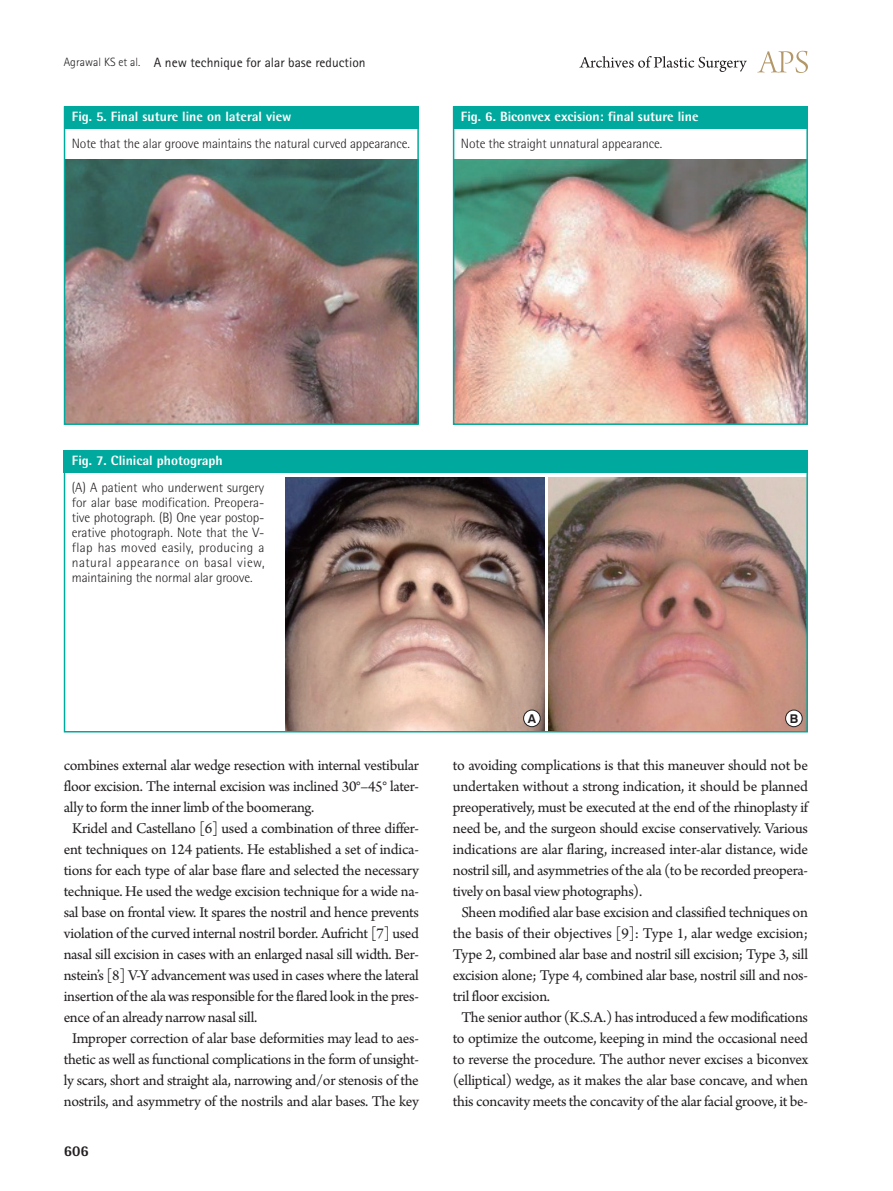
<style>
.page{position:relative;width:893px;height:1191px;background:#fff}
.page>*{position:absolute;margin:0;border:0;box-sizing:border-box;transform-origin:0 0}
.본문{font:15.75px/21px "Arno Pro";letter-spacing:-.02em;color:#231f20;text-align:justify}
.t1{font:800 15px "Rotis Semi Sans Std";color:#231f20}
.그림설명{font:300 13.5px/15px "Rotis Semi Sans Std";letter-spacing:-.01em;color:#231f20;text-align:justify}
.표그림제목{font:800 13.5px "Rotis Semi Sans Std";color:#fff}
.하시라_제목{font:13.5px "Rotis Sans Serif Std";color:#231f20}
.t2{font:700 12.15px "Swiss 721 BT";color:#231f20}
.s1{font-weight:300;font-size:12px}
</style>
<div class="page">
<svg style="left:757px;top:51px;width:51px;height:22px"></svg>
<svg style="left:579px;top:56px;width:168px;height:16px"></svg>
<img style="left:67px;top:160px;width:349px;height:262px">
<div style="left:64px;top:106px;width:354px;height:23px;background:#00a99d"></div>
<div style="left:64px;top:106px;width:355px;height:319px;border:2px solid #00a99d"></div>
<img style="left:456px;top:160px;width:349px;height:262px">
<div style="left:453px;top:106px;width:354px;height:23px;background:#00a99d"></div>
<div style="left:453px;top:106px;width:355px;height:319px;border:2px solid #00a99d"></div>
<div style="left:64px;top:450px;width:744px;height:23px;background:#00a99d"></div>
<img style="left:286px;top:477px;width:259px;height:252px">
<img style="left:549px;top:477px;width:256px;height:252px">
<div style="left:64px;top:450px;width:744px;height:282px;border:2px solid #00a99d"></div>
<div style="left:524px;top:710px;width:16px;height:16px;background:#fff;border-radius:50%"></div>
<div style="left:523px;top:710px;width:17px;height:17px;border:1px solid #231f20;border-radius:50%"></div>
<div style="left:786px;top:710px;width:16px;height:16px;background:#fff;border-radius:50%"></div>
<div style="left:785px;top:710px;width:17px;height:17px;border:1px solid #231f20;border-radius:50%"></div>
<p class="하시라_제목" style="left:64px;top:54px;width:303px"><span class="s1">Agrawal KS et al.</span> A new technique for alar base reduction</p>
<p class="표그림제목" style="left:72px;top:108px;width:221px">Fig. 5. Final suture line on lateral view</p>
<p class="그림설명" style="left:72px;top:136px;width:340px">Note that the alar groove maintains the natural curved appearance.</p>
<p class="표그림제목" style="left:461px;top:108px;width:239px">Fig. 6. Biconvex excision: final suture line</p>
<p class="그림설명" style="left:461px;top:136px;width:203px">Note the straight unnatural appearance.</p>
<p class="표그림제목" style="left:72px;top:452px;width:152px">Fig. 7. Clinical photograph</p>
<p class="그림설명" style="left:72px;top:480px;width:194px">(A) A patient who underwent surgery for alar base modification. Preopera&shy;tive photograph. (B) One year postop&shy;erative photograph. Note that the V&shy;flap has moved easily, producing a natural appearance on basal view, maintaining the normal alar groove.</p>
<p class="본문" style="left:64px;top:756px;width:357px">combines external alar wedge resection with internal vestibular floor excision. The internal excision was inclined 30°–45° later&shy;ally to form the inner limb of the boomerang.</p>
<p class="본문" style="left:64px;top:819px;width:357px;text-indent:9px">Kridel and Castellano [6] used a combination of three differ&shy;ent techniques on 124 patients. He established a set of indica&shy;tions for each type of alar base flare and selected the necessary technique. He used the wedge excision technique for a wide na&shy;sal base on frontal view. It spares the nostril and hence prevents violation of the curved internal nostril border. Aufricht [7] used nasal sill excision in cases with an enlarged nasal sill width. Ber&shy;nstein’s [8] V-Y advancement was used in cases where the lateral insertion of the ala was responsible for the flared look in the pres&shy;ence of an already narrow nasal sill.</p>
<p class="본문" style="left:64px;top:1029px;width:357px;text-align:center">Improper correction of alar base deformities may lead to aes&shy;thetic as well as functional complications in the form of unsight&shy;ly scars, short and straight ala, narrowing and/or stenosis of the nostrils, and asymmetry of the nostrils and alar bases. The key</p>
<p class="t1" style="left:64px;top:1141px;width:27px">606</p>
<p class="t2" style="left:528px;top:711px;width:10px">A</p>
<p class="t2" style="left:790px;top:711px;width:10px">B</p>
<p class="본문" style="left:453px;top:756px;width:357px">to avoiding complications is that this maneuver should not be undertaken without a strong indication, it should be planned preoperatively, must be executed at the end of the rhinoplasty if need be, and the surgeon should excise conservatively. Various indications are alar flaring, increased inter-alar distance, wide nostril sill, and asymmetries of the ala (to be recorded preopera&shy;tively on basal view photographs).</p>
<p class="본문" style="left:453px;top:903px;width:357px;text-indent:9px">Sheen modified alar base excision and classified techniques on the basis of their objectives [9]: Type 1, alar wedge excision; Type 2, combined alar base and nostril sill excision; Type 3, sill excision alone; Type 4, combined alar base, nostril sill and nos&shy;tril floor excision.</p>
<p class="본문" style="left:453px;top:1008px;width:357px;text-align:center">The senior author (K.S.A.) has introduced a few modifications to optimize the outcome, keeping in mind the occasional need to reverse the procedure. The author never excises a biconvex (elliptical) wedge, as it makes the alar base concave, and when this concavity meets the concavity of the alar facial groove, it be-</p>
</div>
